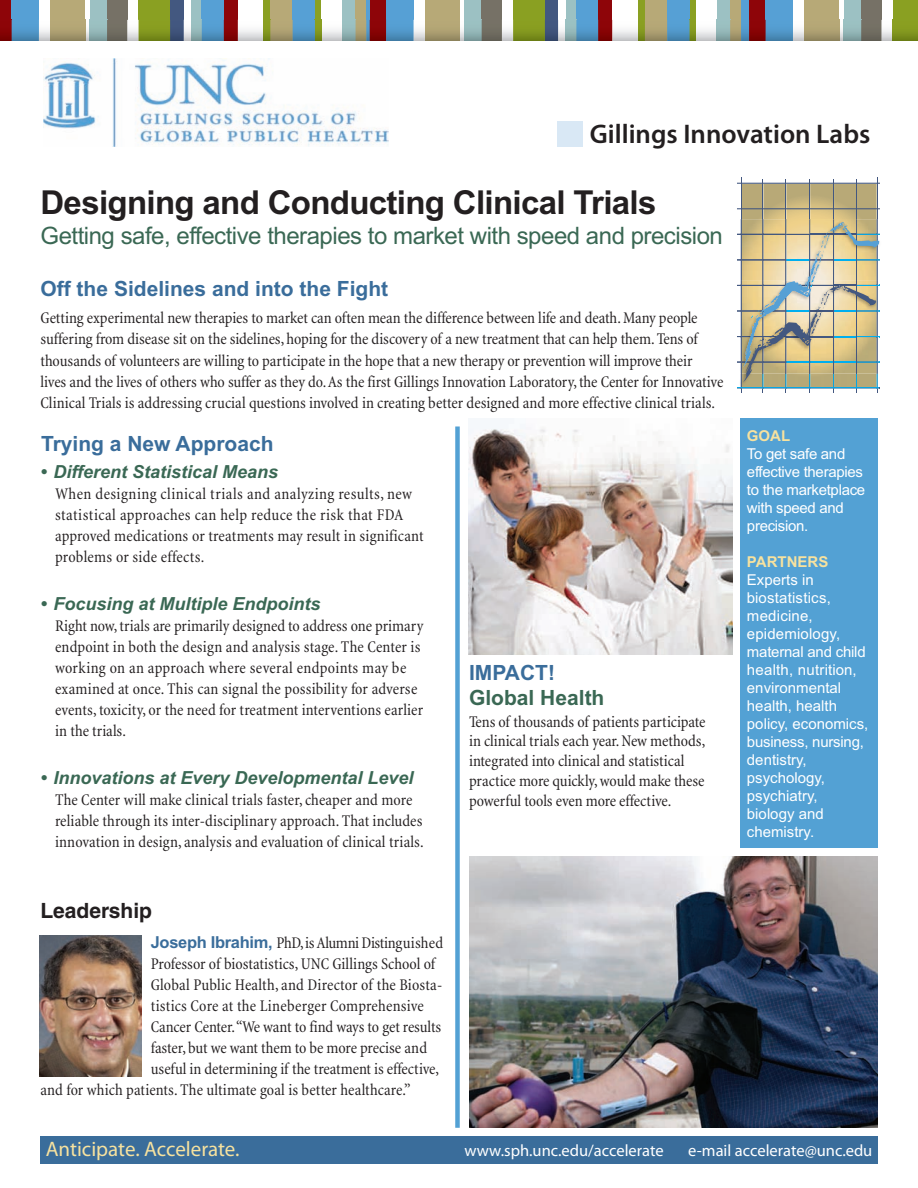
<style>
.page{position:relative;width:918px;height:1188px;background:#fff}
.page>*{position:absolute;margin:0;border:0;box-sizing:border-box;transform-origin:0 0}
.t1{font:700 33px "Arial";letter-spacing:-.02em;color:#231f20}
.t2{font:600 27px "Myriad Pro";color:#231f20}
.t3{font:24px "Arial";letter-spacing:-.02em;color:#3a6854}
.t4{font:700 21px "Arial";color:#3a6d9b}
.t5{font:21px "Myriad Pro";letter-spacing:-.005em;color:#f7e29f}
.t6{font:700 21px "Arial";color:#3a6854}
.t7{font:700 21px "Helvetica";color:#231f20}
.t8{font:italic 700 18px "Arial";color:#3a6854}
.t9{font:condensed 16.5px/21px "Minion";color:#231f20}
.t10{font:condensed 16.5px/21px "Minion";letter-spacing:.02em;color:#231f20}
.t11{font:16.5px "Myriad Pro";color:#fff}
.t12{font:condensed 16.5px "Minion";letter-spacing:-.02em;color:#231f20}
.t13{font:15px/18px "Arial";color:#fff}
.t14{font:15px/18px "Arial";letter-spacing:-.02em;color:#fff}
.t15{font:700 15px "Arial";color:#f7e29f}
.s1{font-family:"Arial";font-weight:700;font-stretch:normal;color:#3a6d9b}
</style>
<div class="page">
<div style="left:51px;top:0;width:34px;height:65px;background:#b7a977"></div>
<div style="left:90px;top:0;width:18px;height:64px;background:#9cc1c3"></div>
<div style="left:342px;top:0;width:14px;height:64px;background:#9cc1c3"></div>
<div style="left:191px;top:0;width:18px;height:64px;background:#9cc1c3"></div>
<div style="left:107px;top:0;width:20px;height:65px;background:#767166"></div>
<div style="left:0;top:0;width:13px;height:64px;background:#8e0509"></div>
<div style="left:12px;top:0;width:27px;height:65px;background:#56a0d5"></div>
<div style="left:202px;top:0;width:27px;height:65px;background:#56a0d5"></div>
<div style="left:169px;top:0;width:15px;height:65px;background:#435880"></div>
<div style="left:139px;top:0;width:31px;height:64px;background:#8aa022"></div>
<div style="left:263px;top:0;width:9px;height:64px;background:#8aa022"></div>
<div style="left:313px;top:0;width:8px;height:64px;background:#8aa022"></div>
<div style="left:224px;top:0;width:14px;height:64px;background:#8e0509"></div>
<div style="left:270px;top:0;width:26px;height:65px;background:#b7a977"></div>
<div style="left:356px;top:0;width:12px;height:65px;background:#b7a977"></div>
<div style="left:293px;top:0;width:22px;height:65px;background:#56a0d5"></div>
<div style="left:367px;top:0;width:8px;height:65px;background:#56a0d5"></div>
<div style="left:425px;top:0;width:35px;height:65px;background:#b7a977"></div>
<div style="left:464px;top:0;width:18px;height:64px;background:#9cc1c3"></div>
<div style="left:717px;top:0;width:13px;height:64px;background:#9cc1c3"></div>
<div style="left:566px;top:0;width:18px;height:64px;background:#9cc1c3"></div>
<div style="left:482px;top:0;width:20px;height:65px;background:#767166"></div>
<div style="left:370px;top:0;width:18px;height:64px;background:#8e0509"></div>
<div style="left:386px;top:0;width:27px;height:65px;background:#56a0d5"></div>
<div style="left:576px;top:0;width:28px;height:65px;background:#56a0d5"></div>
<div style="left:544px;top:0;width:14px;height:65px;background:#435880"></div>
<div style="left:513px;top:0;width:32px;height:64px;background:#8aa022"></div>
<div style="left:638px;top:0;width:8px;height:64px;background:#8aa022"></div>
<div style="left:687px;top:0;width:9px;height:64px;background:#8aa022"></div>
<div style="left:598px;top:0;width:14px;height:64px;background:#8e0509"></div>
<div style="left:645px;top:0;width:25px;height:65px;background:#b7a977"></div>
<div style="left:730px;top:0;width:12px;height:65px;background:#b7a977"></div>
<div style="left:667px;top:0;width:23px;height:65px;background:#56a0d5"></div>
<div style="left:741px;top:0;width:8px;height:65px;background:#56a0d5"></div>
<div style="left:805px;top:0;width:34px;height:65px;background:#b7a977"></div>
<div style="left:844px;top:0;width:18px;height:64px;background:#9cc1c3"></div>
<div style="left:861px;top:0;width:20px;height:65px;background:#767166"></div>
<div style="left:749px;top:0;width:18px;height:64px;background:#8e0509"></div>
<div style="left:766px;top:0;width:27px;height:65px;background:#56a0d5"></div>
<div style="left:893px;top:0;width:25px;height:64px;background:#8aa022"></div>
<img style="left:39px;top:20px;width:854px;height:21px">
<img style="left:51px;top:20px;width:34px;height:22px">
<img style="left:90px;top:20px;width:37px;height:22px">
<img style="left:342px;top:20px;width:28px;height:22px">
<img style="left:191px;top:20px;width:33px;height:22px">
<img style="left:0;top:20px;width:39px;height:22px">
<img style="left:139px;top:20px;width:45px;height:22px">
<img style="left:263px;top:20px;width:30px;height:22px">
<img style="left:293px;top:20px;width:28px;height:22px">
<img style="left:224px;top:20px;width:14px;height:22px">
<img style="left:425px;top:20px;width:35px;height:22px">
<img style="left:464px;top:20px;width:38px;height:22px">
<img style="left:717px;top:20px;width:76px;height:22px">
<img style="left:566px;top:20px;width:32px;height:22px">
<img style="left:370px;top:20px;width:43px;height:22px">
<img style="left:513px;top:20px;width:45px;height:22px">
<img style="left:638px;top:20px;width:29px;height:22px">
<img style="left:667px;top:20px;width:29px;height:22px">
<img style="left:598px;top:20px;width:14px;height:22px">
<img style="left:805px;top:20px;width:34px;height:22px">
<img style="left:844px;top:20px;width:37px;height:22px">
<img style="left:893px;top:33px;width:25px;height:9px">
<div style="left:0;top:42px;width:918px;height:38px;background:#fff"></div>
<div style="left:455px;top:426px;width:5px;height:702px;background:#53a1d4"></div>
<img style="left:43px;top:58px;width:346px;height:89px">
<div style="left:558px;top:122px;width:25px;height:25px;background:#d9e8f5"></div>
<hr style="left:741px;top:178px;width:1px;height:215px;background:#435880">
<hr style="left:877px;top:178px;width:1px;height:215px;background:#435880">
<hr style="left:762px;top:179px;width:1px;height:214px;background:#435880">
<hr style="left:737px;top:208px;width:143px;height:1px;background:#435880">
<hr style="left:737px;top:183px;width:143px;height:1px;background:#435880">
<hr style="left:785px;top:179px;width:1px;height:214px;background:#435880">
<hr style="left:809px;top:179px;width:1px;height:214px;background:#435880">
<hr style="left:833px;top:179px;width:1px;height:214px;background:#435880">
<hr style="left:856px;top:179px;width:1px;height:214px;background:#435880">
<img style="left:737px;top:219px;width:4px;height:62px">
<img style="left:737px;top:374px;width:4px;height:15px">
<img style="left:737px;top:281px;width:4px;height:93px">
<svg style="left:741px;top:184px;width:139px;height:205px;background:#bfb894"></svg>
<img style="left:469px;top:428px;width:264px;height:227px">
<img style="left:470px;top:856px;width:408px;height:271px">
<div style="left:740px;top:418px;width:138px;height:430px;background:#53a1d4"></div>
<img style="left:40px;top:936px;width:102px;height:140px">
<div style="left:40px;top:1136px;width:837px;height:27px;background:#3a6d9b"></div>
<h2 class="t2" style="left:590px;top:124px;width:282px">Gillings Innovation Labs</h2>
<h1 class="t1" style="left:40px;top:183px;width:617px">Designing and Conducting Clinical Trials</h1>
<h3 class="t3" style="left:40px;top:222px;width:684px">Getting safe, effective therapies to market with speed and precision</h3>
<p class="t4" style="left:40px;top:277px;width:349px">Off the Sidelines and into the Fight</p>
<p class="t9" style="left:40px;top:309px;width:684px">Getting experimental new therapies to market can often mean the difference between life and death. Many people suffering from disease sit on the sidelines, hoping for the discovery of a new treatment that can help them. Tens of thousands of volunteers are willing to participate in the hope that a new therapy or prevention will improve their<br>lives and the lives of others who suffer as they do.As the first Gillings Innovation Laboratory, the Center for Innovative Clinical Trials is addressing crucial questions involved in creating better designed and more effective clinical trials.</p>
<p class="t4" style="left:41px;top:431px;width:234px">Trying a New Approach</p>
<p class="t8" style="left:41px;top:461px;width:239px">• Different Statistical Means</p>
<p class="t10" style="left:55px;top:484px;width:370px">When designing clinical trials and analyzing results, new statistical approaches can help reduce the risk that FDA approved medications or treatments may result in significant problems or side effects.</p>
<p class="t8" style="left:41px;top:593px;width:281px">• Focusing at Multiple Endpoints</p>
<p class="t9" style="left:55px;top:616px;width:370px">Right now, trials are primarily designed to address one primary endpoint in both the design and analysis stage. The Center is working on an approach where several endpoints may be examined at once. This can signal the possibility for adverse events, toxicity, or the need for treatment interventions earlier in the trials.</p>
<p class="t8" style="left:41px;top:767px;width:374px">• Innovations at Every Developmental Level</p>
<p class="t9" style="left:55px;top:790px;width:370px">The Center will make clinical trials faster, cheaper and more reliable through its inter-disciplinary approach. That includes innovation in design, analysis and evaluation of clinical trials.</p>
<p class="t4" style="left:469px;top:660px;width:87px">IMPACT!</p>
<p class="t6" style="left:469px;top:686px;width:137px">Global Health</p>
<p class="t9" style="left:469px;top:713px;width:238px;line-height:19.8px">Tens of thousands of patients participate in clinical trials each year. New methods, integrated into clinical and statistical practice more quickly, would make these powerful tools even more effective.</p>
<p class="t7" style="left:40px;top:903px;width:113px">Leadership</p>
<p class="t12" style="left:151px;top:936px;width:294px"><span class="s1">Joseph Ibrahim,</span> PhD,is Alumni Distinguished</p>
<p class="t9" style="left:151px;top:954px;width:286px">Professor of biostatistics, UNC Gillings School of</p>
<p class="t9" style="left:151px;top:975px;width:293px">Global Public Health, and Director of the Biosta-</p>
<p class="t9" style="left:151px;top:996px;width:275px">tistics Core at the Lineberger Comprehensive</p>
<p class="t9" style="left:151px;top:1017px;width:292px">Cancer Center.“We want to find ways to get results</p>
<p class="t9" style="left:151px;top:1038px;width:278px">faster, but we want them to be more precise and</p>
<p class="t9" style="left:151px;top:1059px;width:290px">useful in determining if the treatment is effective,</p>
<p class="t9" style="left:40px;top:1080px;width:371px">and for which patients. The ultimate goal is better healthcare.”</p>
<p class="t15" style="left:747px;top:427px;width:45px">GOAL</p>
<p class="t14" style="left:747px;top:445px;width:120px">To get safe and effective therapies to the marketplace with speed and precision.</p>
<p class="t15" style="left:747px;top:553px;width:83px">PARTNERS</p>
<p class="t13" style="left:747px;top:571px;width:123px">Experts in biostatistics, medicine, epidemiology, maternal and child health, nutrition, environmental health, health policy, economics, business, nursing, dentistry, psychology, psychiatry, biology and chemistry.</p>
<p class="t5" style="left:46px;top:1141px;width:195px">Anticipate. Accelerate.</p>
<p class="t11" style="left:465px;top:1144px;width:201px">www.sph.unc.edu/accelerate</p>
<p class="t11" style="left:688px;top:1144px;width:186px">e-mail accelerate@unc.edu</p>
</div>
